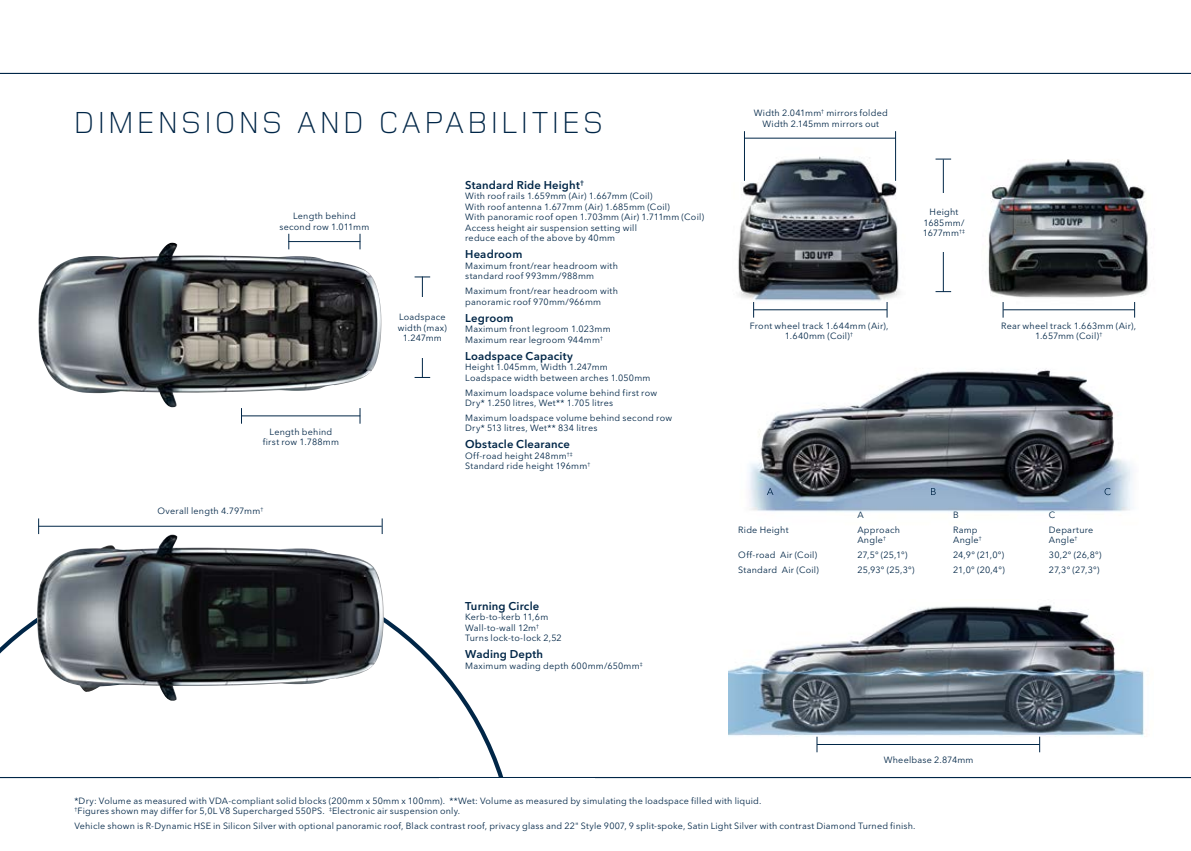
<style>
.page{position:relative;width:1191px;height:851px;background:#fff}
.page>*{position:absolute;margin:0;border:0;box-sizing:border-box;transform-origin:0 0}
.t1{font:300 31.5px "Land Rover Wide";letter-spacing:-.005em;color:#002647}
.t2{font:600 11.25px "Avenir Next W1 G";letter-spacing:.015em;color:#002647}
.t3{font:9px/10.5px "Avenir Next W1 G";letter-spacing:.025em;color:#002647}
</style>
<div class="page">
<svg style="left:0;top:569px;width:503px;height:210px"></svg>
<img style="left:749px;top:368px;width:384px;height:144px">
<img style="left:738px;top:131px;width:162px;height:187px">
<img style="left:988px;top:159px;width:160px;height:150px">
<img style="left:37px;top:534px;width:338px;height:166px">
<img style="left:38px;top:243px;width:343px;height:164px">
<img style="left:728px;top:605px;width:416px;height:140px">
<hr style="left:0;top:73px;width:1191px;height:1px;background:#002647">
<hr style="left:0;top:776px;width:1191px;height:2px;background:#002647">
<div style="left:439px;top:778px;width:156px;height:72px;background:#fff"></div>
<hr style="left:288px;top:241px;width:72px;height:1px;background:#002647">
<svg style="left:288px;top:234px;width:1px;height:15px"></svg>
<svg style="left:360px;top:234px;width:1px;height:15px"></svg>
<hr style="left:422px;top:276px;width:1px;height:101px;background:#002647">
<svg style="left:414px;top:276px;width:16px;height:1px"></svg>
<svg style="left:414px;top:377px;width:16px;height:1px"></svg>
<hr style="left:241px;top:415px;width:119px;height:1px;background:#002647">
<svg style="left:241px;top:408px;width:1px;height:15px"></svg>
<svg style="left:360px;top:408px;width:1px;height:15px"></svg>
<hr style="left:38px;top:526px;width:344px;height:1px;background:#002647">
<svg style="left:38px;top:518px;width:1px;height:16px"></svg>
<svg style="left:382px;top:518px;width:1px;height:16px"></svg>
<hr style="left:744px;top:138px;width:151px;height:1px;background:#002647">
<hr style="left:895px;top:131px;width:1px;height:50px;background:#002647">
<hr style="left:744px;top:131px;width:1px;height:50px;background:#002647">
<hr style="left:753px;top:309px;width:134px;height:1px;background:#002647">
<svg style="left:753px;top:302px;width:1px;height:15px"></svg>
<svg style="left:886px;top:302px;width:1px;height:15px"></svg>
<hr style="left:943px;top:159px;width:1px;height:133px;background:#002647">
<svg style="left:935px;top:291px;width:16px;height:1px"></svg>
<svg style="left:935px;top:159px;width:16px;height:1px"></svg>
<hr style="left:1003px;top:309px;width:131px;height:1px;background:#002647">
<svg style="left:1002px;top:302px;width:1px;height:15px"></svg>
<svg style="left:1134px;top:302px;width:1px;height:15px"></svg>
<hr style="left:817px;top:744px;width:222px;height:1px;background:#002647">
<svg style="left:816px;top:736px;width:1px;height:16px"></svg>
<svg style="left:1039px;top:736px;width:1px;height:16px"></svg>
<svg style="left:931px;top:488px;width:4px;height:7px"></svg>
<svg style="left:1104px;top:488px;width:6px;height:7px"></svg>
<svg style="left:767px;top:488px;width:6px;height:7px"></svg>
<div style="left:382px;top:297px;width:81px;height:60px;background:#fff"></div>
<div style="left:910px;top:193px;width:68px;height:58px;background:#fff"></div>
<h1 class="t1" style="left:72px;top:100px;width:534px">DIMENSIONS AND CAPABILITIES</h1>
<p class="t3" style="left:279px;top:210px;width:91px;text-align:center">Length behind second row 1.011mm</p>
<p class="t3" style="left:263px;top:425px;width:78px;text-align:center">Length behind first row 1.788mm</p>
<p class="t3" style="left:158px;top:504px;width:107px">Overall length 4.797mm<sup>†</sup></p>
<p class="t3" style="left:398px;top:311px;width:51px;text-align:center">Loadspace width (max)<br>1.247mm</p>
<p class="t2" style="left:465px;top:176px;width:120px">Standard Ride Height<sup>†</sup></p>
<p class="t3" style="left:465px;top:190px;width:240px">With roof rails 1.659mm (Air) 1.667mm (Coil)<br>With roof antenna 1.677mm (Air) 1.685mm (Coil)<br>With panoramic roof open 1.703mm (Air) 1.711mm (Coil)<br>Access height air suspension setting will<br>reduce each of the above by 40mm</p>
<p class="t2" style="left:465px;top:245px;width:59px">Headroom</p>
<p class="t3" style="left:465px;top:260px;width:154px">Maximum front/rear headroom with standard roof 993mm/988mm</p>
<p class="t3" style="left:465px;top:285px;width:154px">Maximum front/rear headroom with panoramic roof 970mm/966mm</p>
<p class="t2" style="left:465px;top:309px;width:50px">Legroom</p>
<p class="t3" style="left:465px;top:323px;width:147px">Maximum front legroom 1.023mm<br>Maximum rear legroom 944mm<sup>†</sup></p>
<p class="t2" style="left:465px;top:347px;width:109px">Loadspace Capacity</p>
<p class="t3" style="left:465px;top:361px;width:187px">Height 1.045mm, Width 1.247mm<br>Loadspace width between arches 1.050mm</p>
<p class="t3" style="left:465px;top:386px;width:193px">Maximum loadspace volume behind first row<br>Dry* 1.250 litres, Wet** 1.705 litres</p>
<p class="t3" style="left:465px;top:411px;width:208px">Maximum loadspace volume behind second row<br>Dry* 513 litres, Wet** 834 litres</p>
<p class="t2" style="left:465px;top:435px;width:106px">Obstacle Clearance</p>
<p class="t3" style="left:465px;top:449px;width:127px">Off-road height 248mm<sup>†‡<br></sup>Standard ride height 196mm<sup>†</sup></p>
<p class="t2" style="left:465px;top:596px;width:76px">Turning Circle</p>
<p class="t3" style="left:465px;top:610px;width:98px">Kerb-to-kerb 11,6m<br>Wall-to-wall 12m<sup>†<br></sup>Turns lock-to-lock 2,52</p>
<p class="t2" style="left:465px;top:645px;width:79px">Wading Depth</p>
<p class="t3" style="left:465px;top:659px;width:179px">Maximum wading depth 600mm/650mm<sup>‡</sup></p>
<p class="t3" style="left:754px;top:107px;width:135px;text-align:center">Width 2.041mm<sup>†</sup> mirrors folded<br>Width 2.145mm mirrors out</p>
<p class="t3" style="left:749px;top:319px;width:140px;text-align:center">Front wheel track 1.644mm (Air),<br>1.640mm (Coil)<sup>†</sup></p>
<p class="t3" style="left:923px;top:206px;width:44px;text-align:center">Height<br>1685mm/<br>1677mm<sup>†‡</sup></p>
<p class="t3" style="left:1001px;top:319px;width:136px;text-align:center">Rear wheel track 1.663mm (Air),<br>1.657mm (Coil)<sup>†</sup></p>
<p class="t3" style="left:857px;top:508px;width:8px">A</p>
<p class="t3" style="left:953px;top:508px;width:7px">B</p>
<p class="t3" style="left:1049px;top:508px;width:8px">C</p>
<p class="t3" style="left:738px;top:523px;width:52px">Ride Height</p>
<p class="t3" style="left:857px;top:523px;width:44px">Approach<br>Angle<sup>†</sup></p>
<p class="t3" style="left:953px;top:523px;width:30px">Ramp<br>Angle<sup>†</sup></p>
<p class="t3" style="left:1049px;top:523px;width:46px">Departure<br>Angle<sup>†</sup></p>
<p class="t3" style="left:738px;top:549px;width:80px">Off-road Air (Coil)</p>
<p class="t3" style="left:857px;top:549px;width:52px">27,5° (25,1°)</p>
<p class="t3" style="left:953px;top:549px;width:53px">24,9° (21,0°)</p>
<p class="t3" style="left:1049px;top:549px;width:54px">30,2° (26,8°)</p>
<p class="t3" style="left:738px;top:563px;width:82px">Standard Air (Coil)</p>
<p class="t3" style="left:857px;top:563px;width:59px">25,93° (25,3°)</p>
<p class="t3" style="left:953px;top:563px;width:53px">21,0° (20,4°)</p>
<p class="t3" style="left:1049px;top:563px;width:52px">27,3° (27,3°)</p>
<p class="t3" style="left:883px;top:754px;width:91px">Wheelbase 2.874mm</p>
<p class="t3" style="left:74px;top:794px;width:688px">*Dry: Volume as measured with VDA-compliant solid blocks (200mm x 50mm x 100mm). **Wet: Volume as measured by simulating the loadspace filled with liquid. <sup>†</sup>Figures shown may differ for 5,0L V8 Supercharged 550PS. <sup>‡</sup>Electronic air suspension only.</p>
<p class="t3" style="left:74px;top:819px;width:842px">Vehicle shown is R-Dynamic HSE in Silicon Silver with optional panoramic roof, Black contrast roof, privacy glass and 22" Style 9007, 9 split-spoke, Satin Light Silver with contrast Diamond Turned finish.</p>
</div>
